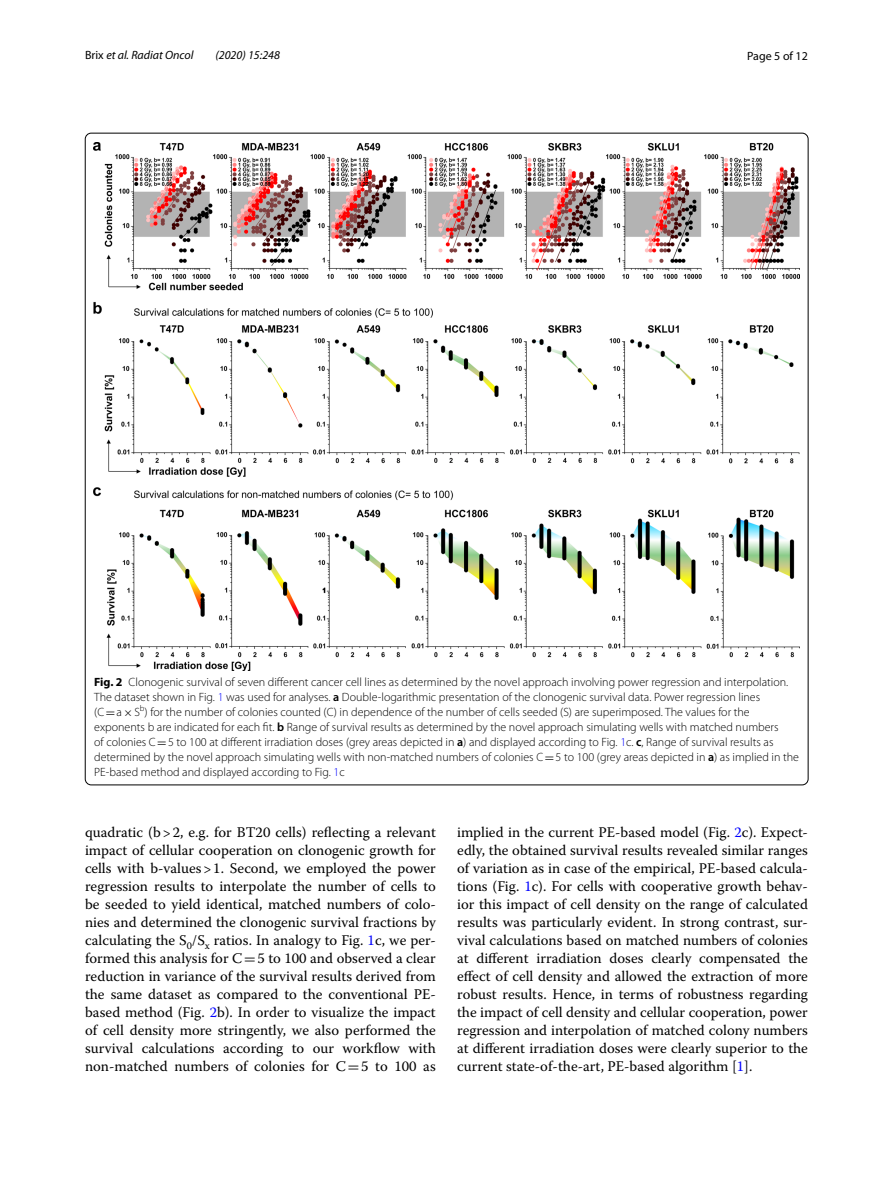
<style>
.page{position:relative;width:893px;height:1187px;background:#fff}
.page>*{position:absolute;margin:0;border:0;box-sizing:border-box;transform-origin:0 0}
.t1{font:14.7px/18px "Warnock Pro";color:#000;text-align:justify}
.t2{font:300 12px/15px "Myriad Pro";color:#000}
.t3{font:italic 12px "Myriad Pro";color:#000}
.t4{font:12px "Myriad Pro";color:#000}
.s1{font-style:normal}
.s2{font-weight:700}
.s3{color:#00f}
.s4{font-weight:600}
.s5{font-family:"MTSY";font-weight:400}
.s6{font-family:"MTSY"}
</style>
<div class="page">
<img style="left:94px;top:142px;width:706px;height:528px">
<p class="t3" style="left:85px;top:48px;width:110px"><span class="s1">Brix</span> et al. Radiat Oncol</p>
<p class="t3" style="left:215px;top:48px;width:66px">(2020) 15:248</p>
<p class="t4" style="left:747px;top:48px;width:62px">Page 5 of 12</p>
<p class="t2" style="left:94px;top:674px;width:706px"><span class="s2">Fig. 2</span> Clonogenic survival of seven different cancer cell lines as determined by the novel approach involving power regression and interpolation.<br>The dataset shown in Fig. <span class="s3">1</span> was used for analyses. <span class="s4">a</span> Double-logarithmic presentation of the clonogenic survival data. Power regression lines (C<span class="s5">=</span>a<span class="s5">×</span>S<sup>b</sup>) for the number of colonies counted (C) in dependence of the number of cells seeded (S) are superimposed. The values for the exponents b are indicated for each fit. <span class="s4">b</span> Range of survival results as determined by the novel approach simulating wells with matched numbers<br>of colonies C<span class="s5">=</span>5 to 100 at different irradiation doses (grey areas depicted in <span class="s4">a</span>) and displayed according to Fig. <span class="s3">1</span>c. <span class="s4">c</span>, Range of survival results as determined by the novel approach simulating wells with non-matched numbers of colonies C<span class="s5">=</span>5 to 100 (grey areas depicted in <span class="s4">a</span>) as implied in the PE-based method and displayed according to Fig. <span class="s3">1</span>c</p>
<p class="t1" style="left:85px;top:822px;width:352px">quadratic (b&gt;2, e.g. for BT20 cells) reflecting a relevant impact of cellular cooperation on clonogenic growth for cells with b-values&gt;1. Second, we employed the power regression results to interpolate the number of cells to be seeded to yield identical, matched numbers of colo&shy;nies and determined the clonogenic survival fractions by calculating the S<sub>0</sub>/S<sub>x</sub> ratios. In analogy to Fig. <span class="s3">1</span>c, we per&shy;formed this analysis for C<span class="s6">=</span>5 to 100 and observed a clear reduction in variance of the survival results derived from the same dataset as compared to the conventional PE&shy;based method (Fig. <span class="s3">2</span>b). In order to visualize the impact of cell density more stringently, we also performed the survival calculations according to our workflow with non-matched numbers of colonies for C<span class="s6">=</span>5 to 100 as</p>
<p class="t1" style="left:457px;top:822px;width:352px">implied in the current PE-based model (Fig. <span class="s3">2</span>c). Expect&shy;edly, the obtained survival results revealed similar ranges of variation as in case of the empirical, PE-based calcula&shy;tions (Fig. <span class="s3">1</span>c). For cells with cooperative growth behav&shy;ior this impact of cell density on the range of calculated results was particularly evident. In strong contrast, sur&shy;vival calculations based on matched numbers of colonies at different irradiation doses clearly compensated the effect of cell density and allowed the extraction of more robust results. Hence, in terms of robustness regarding the impact of cell density and cellular cooperation, power regression and interpolation of matched colony numbers at different irradiation doses were clearly superior to the current state-of-the-art, PE-based algorithm [<span class="s3">1</span>].</p>
</div>
